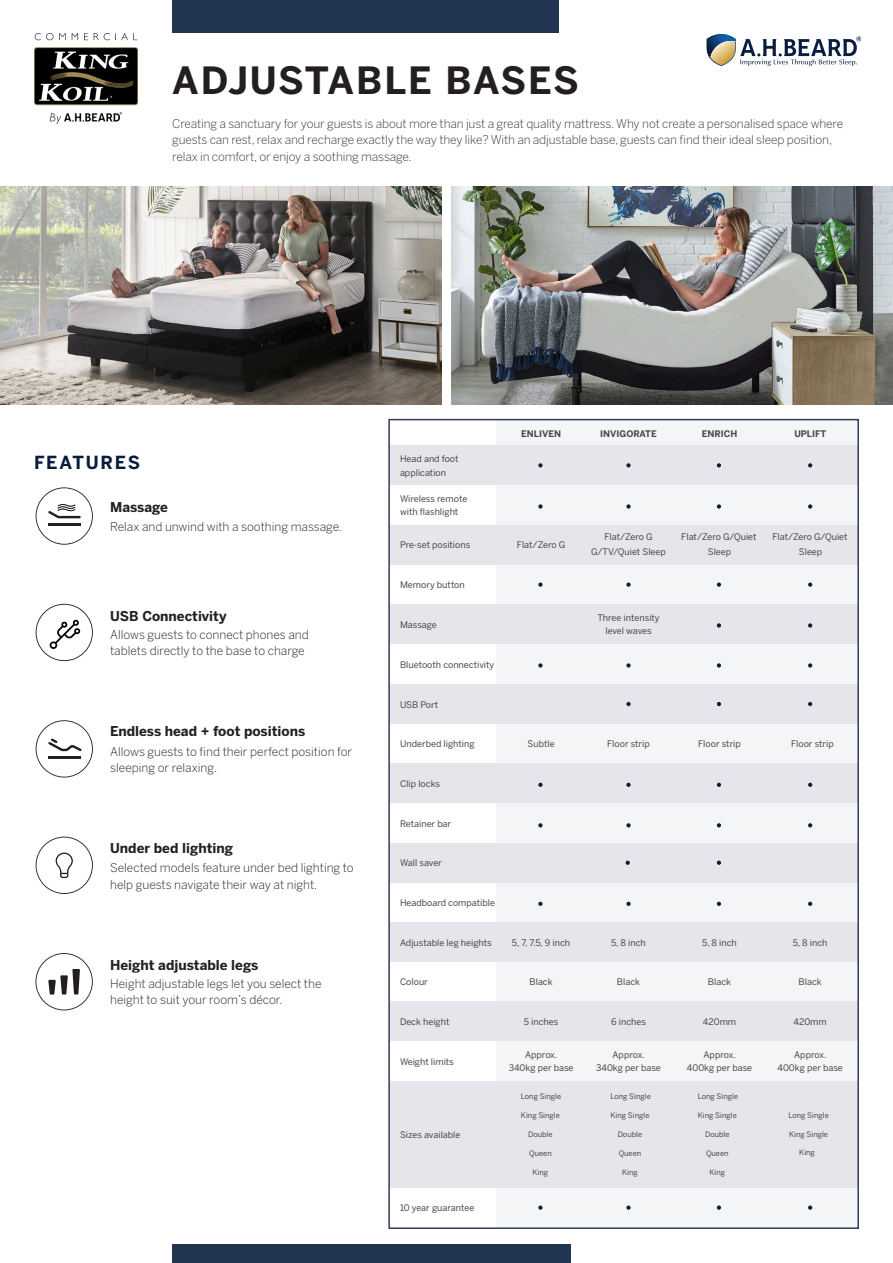
<style>
.page{position:relative;width:893px;height:1263px;background:#fff}
.page>*{position:absolute;margin:0;border:0;box-sizing:border-box;transform-origin:0 0}
.t1{font:700 37.35px "Benton Sans";letter-spacing:.035em;color:#231f20}
.t2{font:700 17.85px "Benton Sans";letter-spacing:.1em;color:#081d3e}
.t3{font:700 13.5px "Benton Sans";color:#231f20}
.t4{font:300 12px/16.5px "Benton Sans";color:#231f20}
.t5{font:300 12px/16.5px "Benton Sans";letter-spacing:-.01em;color:#000001}
.t6{font:9px "Benton Sans";color:#464748}
.t7{font:700 9px "Benton Sans";color:#464748}
.t8{font:7.5px "Benton Sans";color:#464748}
</style>
<div class="page">
<img style="left:0;top:187px;width:441px;height:218px">
<img style="left:452px;top:187px;width:441px;height:218px">
<svg style="left:36px;top:487px;width:57px;height:58px"></svg>
<svg style="left:36px;top:604px;width:57px;height:57px"></svg>
<svg style="left:36px;top:720px;width:57px;height:57px"></svg>
<svg style="left:36px;top:837px;width:57px;height:57px"></svg>
<svg style="left:35px;top:953px;width:58px;height:57px"></svg>
<div style="left:496px;top:420px;width:361px;height:807px;background:#f4f5f6"></div>
<div style="left:390px;top:445px;width:468px;height:40px;background:#e6e5eb"></div>
<div style="left:390px;top:525px;width:468px;height:39px;background:#e6e5eb"></div>
<div style="left:390px;top:604px;width:468px;height:40px;background:#e6e5eb"></div>
<div style="left:390px;top:684px;width:468px;height:40px;background:#e6e5eb"></div>
<div style="left:390px;top:763px;width:468px;height:40px;background:#e6e5eb"></div>
<div style="left:390px;top:843px;width:468px;height:39px;background:#e6e5eb"></div>
<div style="left:390px;top:922px;width:468px;height:40px;background:#e6e5eb"></div>
<div style="left:390px;top:1001px;width:468px;height:40px;background:#e6e5eb"></div>
<div style="left:390px;top:1081px;width:468px;height:107px;background:#e6e5eb"></div>
<svg style="left:808px;top:463px;width:4px;height:4px"></svg>
<svg style="left:717px;top:463px;width:4px;height:4px"></svg>
<svg style="left:626px;top:463px;width:5px;height:4px"></svg>
<svg style="left:538px;top:463px;width:5px;height:4px"></svg>
<svg style="left:808px;top:582px;width:4px;height:5px"></svg>
<svg style="left:717px;top:582px;width:4px;height:5px"></svg>
<svg style="left:626px;top:582px;width:5px;height:5px"></svg>
<svg style="left:538px;top:582px;width:5px;height:5px"></svg>
<svg style="left:808px;top:504px;width:4px;height:5px"></svg>
<svg style="left:717px;top:504px;width:4px;height:5px"></svg>
<svg style="left:626px;top:504px;width:5px;height:5px"></svg>
<svg style="left:538px;top:504px;width:5px;height:5px"></svg>
<svg style="left:808px;top:663px;width:4px;height:5px"></svg>
<svg style="left:717px;top:663px;width:4px;height:5px"></svg>
<svg style="left:626px;top:663px;width:5px;height:5px"></svg>
<svg style="left:538px;top:663px;width:5px;height:5px"></svg>
<svg style="left:808px;top:783px;width:4px;height:4px"></svg>
<svg style="left:717px;top:783px;width:4px;height:4px"></svg>
<svg style="left:626px;top:783px;width:5px;height:4px"></svg>
<svg style="left:538px;top:783px;width:5px;height:4px"></svg>
<svg style="left:808px;top:902px;width:4px;height:4px"></svg>
<svg style="left:717px;top:902px;width:4px;height:4px"></svg>
<svg style="left:626px;top:902px;width:5px;height:4px"></svg>
<svg style="left:538px;top:902px;width:5px;height:4px"></svg>
<svg style="left:808px;top:1205px;width:4px;height:5px"></svg>
<svg style="left:717px;top:1205px;width:4px;height:5px"></svg>
<svg style="left:626px;top:1205px;width:5px;height:5px"></svg>
<svg style="left:538px;top:1205px;width:5px;height:5px"></svg>
<svg style="left:808px;top:823px;width:4px;height:4px"></svg>
<svg style="left:717px;top:823px;width:4px;height:4px"></svg>
<svg style="left:626px;top:823px;width:5px;height:4px"></svg>
<svg style="left:538px;top:823px;width:5px;height:4px"></svg>
<svg style="left:808px;top:702px;width:4px;height:4px"></svg>
<svg style="left:717px;top:702px;width:4px;height:4px"></svg>
<svg style="left:626px;top:702px;width:5px;height:4px"></svg>
<svg style="left:808px;top:623px;width:4px;height:5px"></svg>
<svg style="left:717px;top:623px;width:4px;height:5px"></svg>
<div style="left:388px;top:419px;width:471px;height:810px;border:2px solid #313a56"></div>
<svg style="left:717px;top:861px;width:4px;height:4px"></svg>
<svg style="left:626px;top:861px;width:4px;height:4px"></svg>
<svg style="left:707px;top:34px;width:154px;height:32px"></svg>
<img style="left:34px;top:33px;width:104px;height:91px">
<div style="left:172px;top:0;width:386px;height:33px;background:#213451"></div>
<div style="left:172px;top:1244px;width:398px;height:19px;background:#213451"></div>
<p class="t1" style="left:172px;top:58px;width:408px">ADJUSTABLE BASES</p>
<p class="t5" style="left:172px;top:115px;width:672px">Creating a sanctuary for your guests is about more than just a great quality mattress. Why not create a personalised space where guests can rest, relax and recharge exactly the way they like? With an adjustable base, guests can find their ideal sleep position, relax in comfort, or enjoy a soothing massage.</p>
<p class="t2" style="left:34px;top:452px;width:108px">FEATURES</p>
<p class="t3" style="left:110px;top:499px;width:59px">Massage</p>
<p class="t4" style="left:110px;top:518px;width:233px">Relax and unwind with a soothing massage.</p>
<p class="t3" style="left:110px;top:607px;width:118px">USB Connectivity</p>
<p class="t4" style="left:110px;top:626px;width:200px">Allows guests to connect phones and tablets directly to the base to charge</p>
<p class="t3" style="left:110px;top:723px;width:197px">Endless head + foot positions</p>
<p class="t4" style="left:110px;top:743px;width:244px">Allows guests to find their perfect position for sleeping or relaxing.</p>
<p class="t3" style="left:110px;top:840px;width:124px">Under bed lighting</p>
<p class="t4" style="left:110px;top:859px;width:245px">Selected models feature under bed lighting to help guests navigate their way at night.</p>
<p class="t3" style="left:110px;top:957px;width:150px">Height adjustable legs</p>
<p class="t4" style="left:110px;top:975px;width:213px">Height adjustable legs let you select the height to suit your room’s décor.</p>
<p class="t7" style="left:521px;top:429px;width:41px">ENLIVEN</p>
<p class="t7" style="left:600px;top:429px;width:58px">INVIGORATE</p>
<p class="t7" style="left:702px;top:429px;width:37px">ENRICH</p>
<p class="t7" style="left:794px;top:429px;width:33px">UPLIFT</p>
<p class="t6" style="left:400px;top:453px;width:60px">Head and foot</p>
<p class="t6" style="left:400px;top:467px;width:48px">application</p>
<p class="t6" style="left:400px;top:493px;width:69px">Wireless remote</p>
<p class="t6" style="left:400px;top:507px;width:60px">with flashlight</p>
<p class="t6" style="left:400px;top:540px;width:72px">Pre-set positions</p>
<p class="t6" style="left:517px;top:540px;width:50px">Flat/Zero G</p>
<p class="t6" style="left:400px;top:579px;width:66px">Memory button</p>
<p class="t6" style="left:400px;top:619px;width:38px">Massage</p>
<p class="t6" style="left:400px;top:659px;width:96px">Bluetooth connectivity</p>
<p class="t6" style="left:400px;top:699px;width:40px">USB Port</p>
<p class="t6" style="left:400px;top:738px;width:76px">Underbed lighting</p>
<p class="t6" style="left:400px;top:778px;width:42px">Clip locks</p>
<p class="t6" style="left:527px;top:738px;width:29px">Subtle</p>
<p class="t6" style="left:604px;top:531px;width:50px">Flat/Zero G</p>
<p class="t6" style="left:681px;top:531px;width:77px">Flat/Zero G/Quiet</p>
<p class="t6" style="left:772px;top:531px;width:77px">Flat/Zero G/Quiet</p>
<p class="t6" style="left:591px;top:547px;width:76px">G/TV/Quiet Sleep</p>
<p class="t6" style="left:708px;top:547px;width:25px">Sleep</p>
<p class="t6" style="left:799px;top:547px;width:25px">Sleep</p>
<p class="t6" style="left:597px;top:612px;width:64px">Three intensity</p>
<p class="t6" style="left:605px;top:626px;width:48px">level waves</p>
<p class="t6" style="left:607px;top:738px;width:44px">Floor strip</p>
<p class="t6" style="left:698px;top:738px;width:44px">Floor strip</p>
<p class="t6" style="left:791px;top:738px;width:44px">Floor strip</p>
<p class="t6" style="left:400px;top:819px;width:53px">Retainer bar</p>
<p class="t6" style="left:400px;top:857px;width:43px">Wall saver</p>
<p class="t6" style="left:400px;top:897px;width:97px">Headboard compatible</p>
<p class="t6" style="left:400px;top:937px;width:93px">Adjustable leg heights</p>
<p class="t6" style="left:400px;top:976px;width:29px">Colour</p>
<p class="t6" style="left:400px;top:1016px;width:51px">Deck height</p>
<p class="t6" style="left:400px;top:1056px;width:55px">Weight limits</p>
<p class="t6" style="left:400px;top:1129px;width:62px">Sizes available</p>
<p class="t6" style="left:400px;top:1202px;width:76px">10 year guarantee</p>
<p class="t6" style="left:611px;top:937px;width:36px">5, 8 inch</p>
<p class="t6" style="left:702px;top:937px;width:36px">5, 8 inch</p>
<p class="t6" style="left:793px;top:937px;width:36px">5, 8 inch</p>
<p class="t6" style="left:512px;top:937px;width:60px">5, 7, 7.5, 9 inch</p>
<p class="t6" style="left:529px;top:976px;width:25px">Black</p>
<p class="t6" style="left:524px;top:1016px;width:36px">5 inches</p>
<p class="t6" style="left:525px;top:1049px;width:34px">Approx.</p>
<p class="t6" style="left:509px;top:1062px;width:66px">340kg per base</p>
<p class="t8" style="left:521px;top:1091px;width:42px">Long Single</p>
<p class="t8" style="left:610px;top:1091px;width:42px">Long Single</p>
<p class="t8" style="left:698px;top:1091px;width:42px">Long Single</p>
<p class="t8" style="left:521px;top:1110px;width:40px">King Single</p>
<p class="t8" style="left:610px;top:1110px;width:40px">King Single</p>
<p class="t8" style="left:698px;top:1110px;width:40px">King Single</p>
<p class="t8" style="left:788px;top:1111px;width:42px">Long Single</p>
<p class="t8" style="left:528px;top:1129px;width:26px">Double</p>
<p class="t8" style="left:618px;top:1129px;width:26px">Double</p>
<p class="t8" style="left:705px;top:1129px;width:26px">Double</p>
<p class="t8" style="left:789px;top:1130px;width:40px">King Single</p>
<p class="t8" style="left:529px;top:1148px;width:24px">Queen</p>
<p class="t8" style="left:619px;top:1148px;width:24px">Queen</p>
<p class="t8" style="left:706px;top:1148px;width:24px">Queen</p>
<p class="t8" style="left:533px;top:1167px;width:17px">King</p>
<p class="t8" style="left:622px;top:1167px;width:17px">King</p>
<p class="t8" style="left:709px;top:1167px;width:17px">King</p>
<p class="t6" style="left:617px;top:976px;width:25px">Black</p>
<p class="t6" style="left:708px;top:976px;width:25px">Black</p>
<p class="t6" style="left:799px;top:976px;width:25px">Black</p>
<p class="t6" style="left:611px;top:1016px;width:36px">6 inches</p>
<p class="t6" style="left:703px;top:1016px;width:35px">420mm</p>
<p class="t6" style="left:793px;top:1016px;width:35px">420mm</p>
<p class="t6" style="left:612px;top:1049px;width:34px">Approx.</p>
<p class="t6" style="left:596px;top:1062px;width:66px">340kg per base</p>
<p class="t6" style="left:703px;top:1049px;width:34px">Approx.</p>
<p class="t6" style="left:687px;top:1062px;width:67px">400kg per base</p>
<p class="t6" style="left:794px;top:1049px;width:34px">Approx.</p>
<p class="t6" style="left:777px;top:1062px;width:67px">400kg per base</p>
<p class="t8" style="left:799px;top:1148px;width:17px">King</p>
</div>
